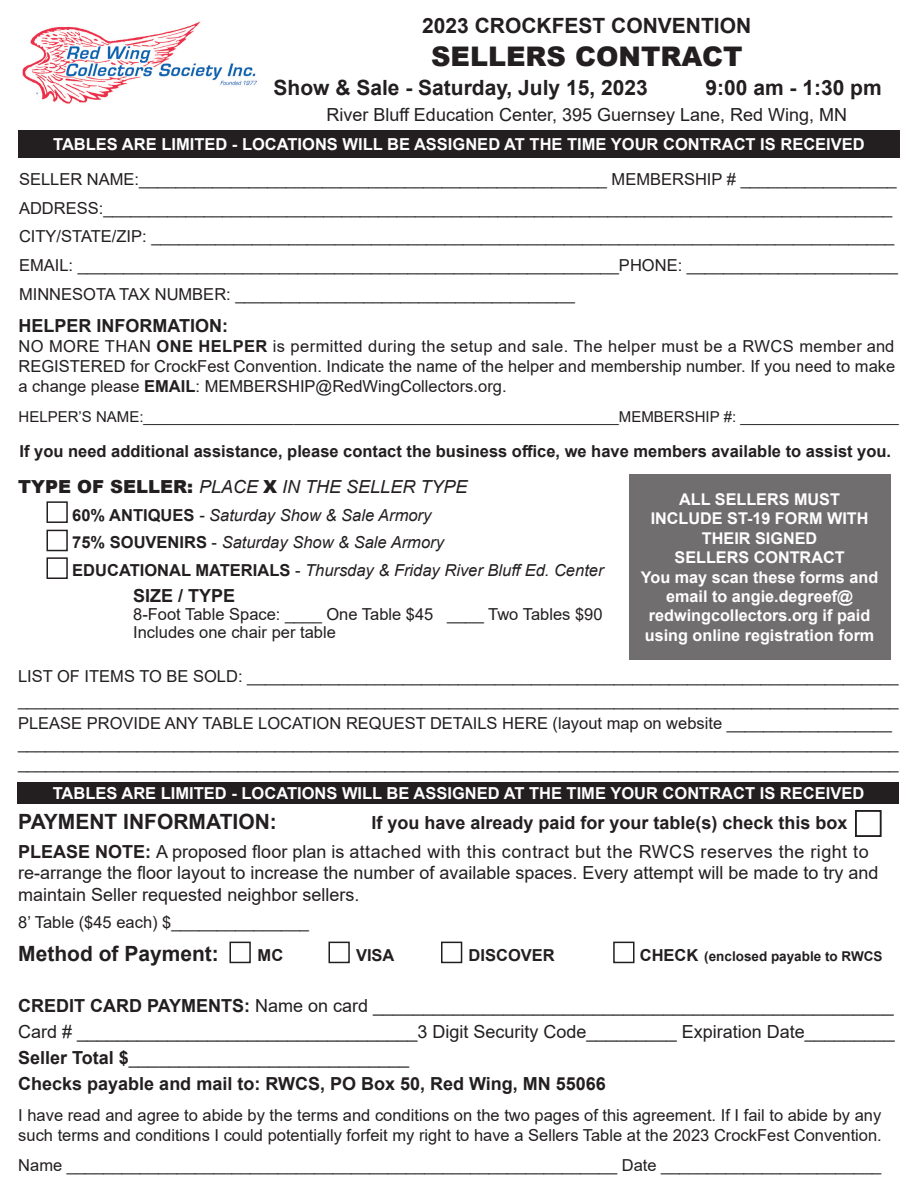
<style>
.page{position:relative;width:918px;height:1188px;background:#fff}
.page>*{position:absolute;margin:0;border:0;box-sizing:border-box;transform-origin:0 0}
.t1{font:900 27px "Arial";color:#231f20}
.t2{font:700 21px "Arial";color:#231f20}
.t3{font:18px/26.1px "Arial";color:#231f20}
.t4{font:18px/29.1px "Arial";letter-spacing:.025em;color:#231f20}
.t5{font:italic 18px "Arial";color:#231f20}
.t6{font:700 18px "Arial";color:#231f20}
.t7{font:16.5px/19.8px "Arial";color:#231f20}
.t8{font:700 16.5px "Arial";color:#fff}
.t9{font:italic 16.5px/27.6px "Arial";color:#231f20}
.t10{font:700 16.5px "Arial";color:#231f20}
.t11{font:700 16.2px/19.5px "Arial";color:#fff;text-align:center}
.t12{font:15px "Arial";color:#231f20}
.t13{font:700 13.5px "Arial";color:#231f20}
.s1{font-weight:700}
.s2{font-weight:900;font-style:normal}
.s3{font-weight:700;font-style:normal}
.s4{font-style:normal}
.s5{font-size:16.5px}
</style>
<div class="page">
<div style="left:17px;top:782px;width:882px;height:21px;background:#231f20"></div>
<img style="left:22px;top:21px;width:235px;height:83px">
<div style="left:629px;top:474px;width:261px;height:186px;background:#706e6e"></div>
<div style="left:46px;top:557px;width:22px;height:22px;border:2px solid #231f20"></div>
<div style="left:46px;top:530px;width:22px;height:21px;border:2px solid #231f20"></div>
<div style="left:46px;top:501px;width:22px;height:22px;border:2px solid #231f20"></div>
<div style="left:18px;top:130px;width:882px;height:28px;background:#231f20"></div>
<div style="left:855px;top:810px;width:27px;height:27px;border:2px solid #231f20"></div>
<div style="left:328px;top:942px;width:22px;height:21px;border:2px solid #231f20"></div>
<div style="left:613px;top:942px;width:21px;height:21px;border:2px solid #231f20"></div>
<div style="left:230px;top:942px;width:21px;height:21px;border:2px solid #231f20"></div>
<div style="left:441px;top:942px;width:21px;height:21px;border:2px solid #231f20"></div>
<p class="t2" style="left:422px;top:11px;width:331px">2023 CROCKFEST CONVENTION</p>
<h1 class="t1" style="left:431px;top:36px;width:313px">SELLERS CONTRACT</h1>
<p class="t2" style="left:274px;top:73px;width:376px">Show &amp; Sale - Saturday, July 15, 2023</p>
<p class="t2" style="left:706px;top:73px;width:178px">9:00 am - 1:30 pm</p>
<p class="t3" style="left:326px;top:102px;width:522px">River Bluff Education Center, 395 Guernsey Lane, Red Wing, MN</p>
<p class="t8" style="left:53px;top:133px;width:813px">TABLES ARE LIMITED - LOCATIONS WILL BE ASSIGNED AT THE TIME YOUR CONTRACT IS RECEIVED</p>
<p class="t7" style="left:19px;top:165px;width:880px;line-height:28.8px">SELLER NAME:___________________________________________________ MEMBERSHIP # _________________ ADDRESS:______________________________________________________________________________________ CITY/STATE/ZIP: _________________________________________________________________________________ EMAIL: ___________________________________________________________PHONE: _______________________ MINNESOTA TAX NUMBER: _____________________________________</p>
<p class="t6" style="left:19px;top:313px;width:211px">HELPER INFORMATION:</p>
<p class="t7" style="left:19px;top:336px;width:878px;text-align:justify">NO MORE THAN <span class="s1">ONE HELPER</span> is permitted during the setup and sale. The helper must be a RWCS member and REGISTERED for CrockFest Convention. Indicate the name of the helper and membership number. If you need to make a change please <span class="s1">EMAIL</span>: MEMBERSHIP@RedWingCollectors.org.</p>
<p class="t12" style="left:19px;top:406px;width:882px">HELPER’S NAME:_________________________________________________________MEMBERSHIP #: ___________________</p>
<p class="t10" style="left:20px;top:440px;width:873px">If you need additional assistance, please contact the business office, we have members available to assist you.</p>
<p class="t5" style="left:18px;top:475px;width:451px"><span class="s2">TYPE OF SELLER:</span> PLACE <span class="s2">X</span> IN THE SELLER TYPE</p>
<p class="t9" style="left:72px;top:501px;width:533px"><span class="s3">60% ANTIQUES</span> - Saturday Show &amp; Sale Armory<br><span class="s3">75% SOUVENIRS</span> <span class="s4">-</span> Saturday Show &amp; Sale Armory<br><span class="s3">EDUCATIONAL MATERIALS</span> <span class="s4">-</span> Thursday &amp; Friday River Bluff Ed. Center</p>
<p class="t6" style="left:133px;top:583px;width:104px">SIZE / TYPE</p>
<p class="t7" style="left:133px;top:605px;width:471px;line-height:18px">8-Foot Table Space: ____ One Table $45 ____ Two Tables $90<br>Includes one chair per table</p>
<p class="t11" style="left:641px;top:490px;width:239px">ALL SELLERS MUST<br>INCLUDE ST-19 FORM WITH<br>THEIR SIGNED<br>SELLERS CONTRACT<br>You may scan these forms and email to angie.degreef@ redwingcollectors.org if paid using online registration form</p>
<p class="t7" style="left:18px;top:664px;width:882px;line-height:24.3px">LIST OF ITEMS TO BE SOLD: _______________________________________________________________________ ________________________________________________________________________________________________</p>
<p class="t7" style="left:18px;top:713px;width:882px">PLEASE PROVIDE ANY TABLE LOCATION REQUEST DETAILS HERE (layout map on website __________________ ________________________________________________________________________________________________ ________________________________________________________________________________________________</p>
<p class="t8" style="left:53px;top:781px;width:813px">TABLES ARE LIMITED - LOCATIONS WILL BE ASSIGNED AT THE TIME YOUR CONTRACT IS RECEIVED</p>
<p class="t2" style="left:18px;top:806px;width:260px">PAYMENT INFORMATION:</p>
<p class="t4" style="left:18px;top:808px;width:852px;text-indent:353px"><span class="s1">If you have already paid for your table(s) check this box<br>PLEASE NOTE:</span> A proposed floor plan is attached with this contract but the RWCS reserves the right to</p>
<p class="t3" style="left:18px;top:862px;width:862px;line-height:21.6px">re-arrange the floor layout to increase the number of available spaces. Every attempt will be made to try and maintain Seller requested neighbor sellers.</p>
<p class="t7" style="left:18px;top:912px;width:292px">8’ Table ($45 each) $_______________</p>
<p class="t2" style="left:18px;top:939px;width:202px">Method of Payment:</p>
<p class="t10" style="left:258px;top:943px;width:27px">MC</p>
<p class="t10" style="left:356px;top:943px;width:40px">VISA</p>
<p class="t10" style="left:469px;top:943px;width:88px">DISCOVER</p>
<p class="t13" style="left:640px;top:947px;width:244px"><span class="s5">CHECK</span> (enclosed payable to RWCS</p>
<p class="t3" style="left:18px;top:993px;width:878px"><span class="s1">CREDIT CARD PAYMENTS:</span> Name on card ____________________________________________________ Card # __________________________________3 Digit Security Code_________ Expiration Date_________ <span class="s1">Seller Total $</span>____________________________<br><span class="s1">Checks payable and mail to: RWCS, PO Box 50, Red Wing, MN 55066</span></p>
<p class="t7" style="left:18px;top:1105px;width:865px">I have read and agree to abide by the terms and conditions on the two pages of this agreement. If I fail to abide by any such terms and conditions I could potentially forfeit my right to have a Sellers Table at the 2023 CrockFest Convention.</p>
<p class="t7" style="left:18px;top:1155px;width:865px">Name ____________________________________________________________ Date ________________________</p>
</div>
